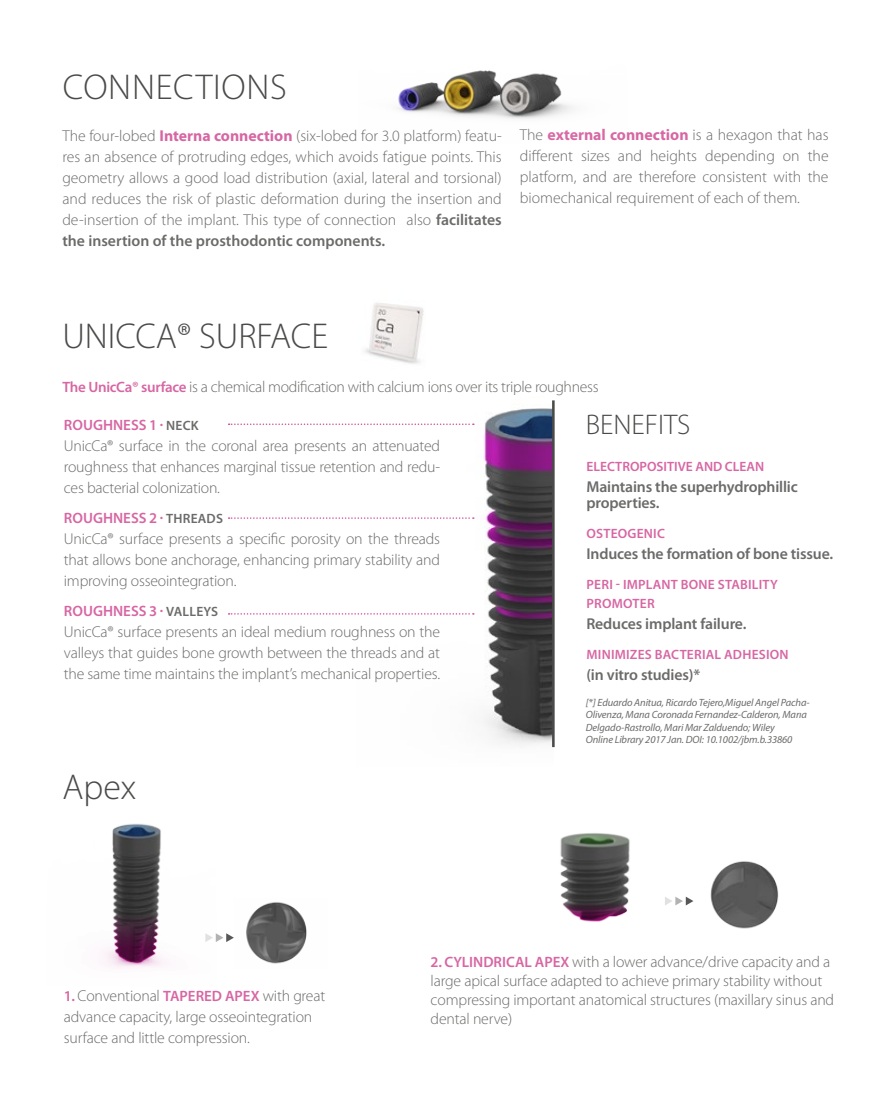
<style>
.page{position:relative;width:893px;height:1106px;background:#fff}
.page>*{position:absolute;margin:0;border:0;box-sizing:border-box;transform-origin:0 0}
.t1{font:300 36px "Myriad Pro";color:#4a4a49}
.t2{font:300 36px "Myriad Pro";letter-spacing:.02em;color:#4a4a49}
.t3{font:300 28.5px "Myriad Pro";color:#4a4a49}
.t4{font:300 15.75px/21px "Myriad Pro";letter-spacing:-.01em;color:#6b6b6a;text-align:justify}
.t5{font:600 15.75px/16.5px "Myriad Pro";letter-spacing:-.01em;color:#6b6b6a}
.t6{font:600 15px "Myriad Pro";color:#d766a3}
.t7{font:600 13.5px/18.9px "Myriad Pro";letter-spacing:.015em;color:#d766a3}
.t8{font:italic 10.5px/12.6px "Myriad Pro";letter-spacing:-.01em;color:#6b6b6a}
.s1{font-weight:700;color:#d766a3}
.s2{font-weight:600}
.s3{font-weight:600;font-size:15px;color:#d766a3}
.s4{font-size:13.5px;color:#6b6b6a}
</style>
<div class="page">
<img style="left:560px;top:833px;width:70px;height:67px">
<svg style="left:563px;top:900px;width:66px;height:22px"></svg>
<img style="left:246px;top:902px;width:61px;height:62px">
<img style="left:710px;top:861px;width:69px;height:68px">
<svg style="left:104px;top:823px;width:130px;height:144px"></svg>
<svg style="left:665px;top:897px;width:28px;height:8px"></svg>
<img style="left:365px;top:302px;width:59px;height:62px">
<img style="left:357px;top:408px;width:196px;height:340px">
<hr style="left:552px;top:400px;width:3px;height:347px;background:#4a4a49">
<svg style="left:229px;top:517px;width:245px;height:2px"></svg>
<svg style="left:229px;top:423px;width:245px;height:2px"></svg>
<svg style="left:229px;top:613px;width:245px;height:1px"></svg>
<img style="left:397px;top:70px;width:176px;height:49px">
<h1 class="t2" style="left:63px;top:65px;width:226px">CONNECTIONS</h1>
<p class="t4" style="left:62px;top:125px;width:441px">The four-lobed <span class="s1">Interna connection</span> (six-lobed for 3.0 platform) featu&shy;res an absence of protruding edges, which avoids fatigue points. This geometry allows a good load distribution (axial, lateral and torsional) and reduces the risk of plastic deformation during the insertion and de-insertion of the implant. This type of connection also <span class="s2">facilitates the insertion of the prosthodontic components.</span></p>
<p class="t4" style="left:520px;top:124px;width:310px">The <span class="s1">external connection</span> is a hexagon that has different sizes and heights depending on the platform, and are therefore consistent with the biomechanical requirement of each of them.</p>
<h1 class="t1" style="left:62px;top:314px;width:267px">UNICCA® SURFACE</h1>
<p class="t4" style="left:62px;top:376px;width:538px"><span class="s3">The UnicCa® surface</span> is a chemical modification with calcium ions over its triple roughness</p>
<p class="t6" style="left:64px;top:415px;width:136px">ROUGHNESS 1 · <span class="s4">NECK</span></p>
<p class="t4" style="left:64px;top:435px;width:378px">UnicCa® surface in the coronal area presents an attenuated roughness that enhances marginal tissue retention and redu&shy;ces bacterial colonization.</p>
<p class="t6" style="left:64px;top:508px;width:161px">ROUGHNESS 2 · <span class="s4">THREADS</span></p>
<p class="t4" style="left:64px;top:528px;width:378px">UnicCa® surface presents a specific porosity on the threads that allows bone anchorage, enhancing primary stability and improving osseointegration.</p>
<p class="t6" style="left:64px;top:601px;width:156px">ROUGHNESS 3 · <span class="s4">VALLEYS</span></p>
<p class="t4" style="left:64px;top:621px;width:378px">UnicCa® surface presents an ideal medium roughness on the valleys that guides bone growth between the threads and at the same time maintains the implant’s mechanical properties.</p>
<h2 class="t3" style="left:586px;top:408px;width:106px">BENEFITS</h2>
<p class="t7" style="left:586px;top:456px;width:179px">ELECTROPOSITIVE AND CLEAN</p>
<p class="t5" style="left:586px;top:478px;width:213px">Maintains the superhydrophillic properties.</p>
<p class="t7" style="left:586px;top:524px;width:80px">OSTEOGENIC</p>
<p class="t5" style="left:586px;top:545px;width:248px">Induces the formation of bone tissue.</p>
<p class="t7" style="left:586px;top:575px;width:193px">PERI - IMPLANT BONE STABILITY<br>PROMOTER</p>
<p class="t5" style="left:586px;top:615px;width:162px">Reduces implant failure.</p>
<p class="t7" style="left:586px;top:645px;width:204px">MINIMIZES BACTERIAL ADHESION</p>
<p class="t5" style="left:586px;top:666px;width:115px">(in vitro studies)*</p>
<h1 class="t1" style="left:62px;top:765px;width:75px">Apex</h1>
<p class="t4" style="left:64px;top:984px;width:263px;text-align:left"><span class="s3">1.</span> Conventional <span class="s3">TAPERED APEX</span> with great advance capacity, large osseointegration surface and little compression.</p>
<p class="t8" style="left:586px;top:695px;width:225px">[*] Eduardo Anitua, Ricardo Tejero,Miguel Angel Pacha-Olivenza, Marıa Coronada Fernandez-Calderon, Marıa Delgado-Rastrollo, Mari Mar Zalduendo; Wiley<br>Online Library 2017 Jan. DOI: 10.1002/jbm.b.33860</p>
<p class="t4" style="left:431px;top:952px;width:405px;line-height:18.9px;text-align:left"><span class="s3">2. CYLINDRICAL APEX</span> with a lower advance/drive capacity and a large apical surface adapted to achieve primary stability without compressing important anatomical structures (maxillary sinus and dental nerve)</p>
</div>
